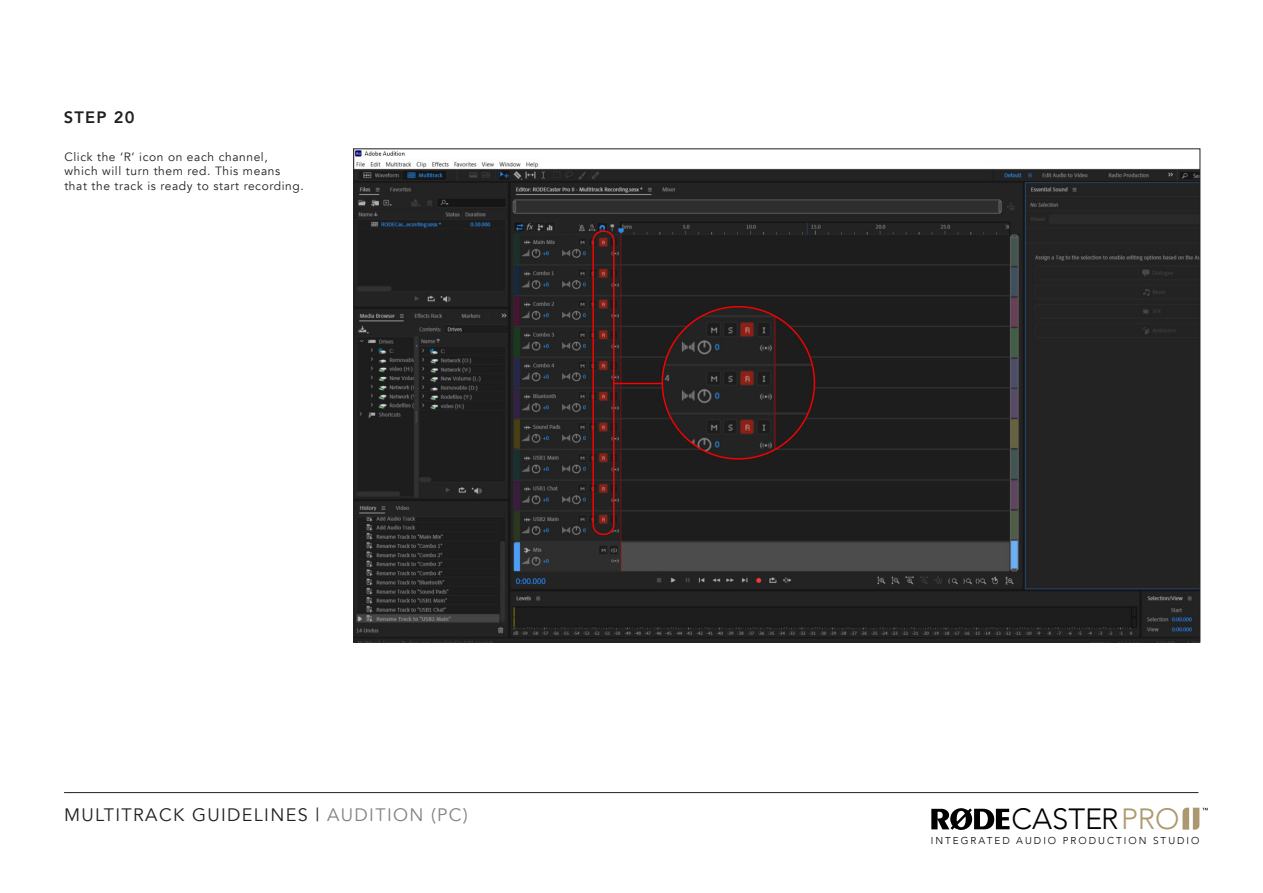
<style>
.page{position:relative;width:1263px;height:893px;background:#fff}
.page>*{position:absolute;margin:0;border:0;box-sizing:border-box;transform-origin:0 0}
.t1{font:300 29.25px "Avenir";color:#000}
.t2{font:18px "Avenir";letter-spacing:.075em;color:#231f20}
.t3{font:800 16.5px "Avenir";letter-spacing:.075em;color:#231f20}
.t4{font:12px/14.4px "Avenir";letter-spacing:.05em;color:#231f20}
.t5{font:300 10.05px "Avenir";letter-spacing:.2em;color:#000}
.s1{color:#808285}
.s2{color:#ad9970}
</style>
<div class="page">
<svg style="left:931px;top:808px;width:78px;height:22px"></svg>
<svg style="left:1182px;top:808px;width:26px;height:22px"></svg>
<hr style="left:64px;top:792px;width:1134px;height:1px;background:#231f20">
<img style="left:356px;top:151px;width:842px;height:489px">
<h3 class="t3" style="left:64px;top:104px;width:72px">STEP 20</h3>
<p class="t4" style="left:64px;top:150px;width:241px">Click the ‘R’ icon on each channel, which will turn them red. This means that the track is ready to start recording.</p>
<h2 class="t2" style="left:64px;top:804px;width:405px">MULTITRACK GUIDELINES | <span class="s1">AUDITION (PC)</span></h2>
<h1 class="t1" style="left:1012px;top:802px;width:169px">CASTER<span class="s2">PRO</span></h1>
<p class="t5" style="left:931px;top:835px;width:270px">INTEGRATED AUDIO PRODUCTION STUDIO</p>
</div>
